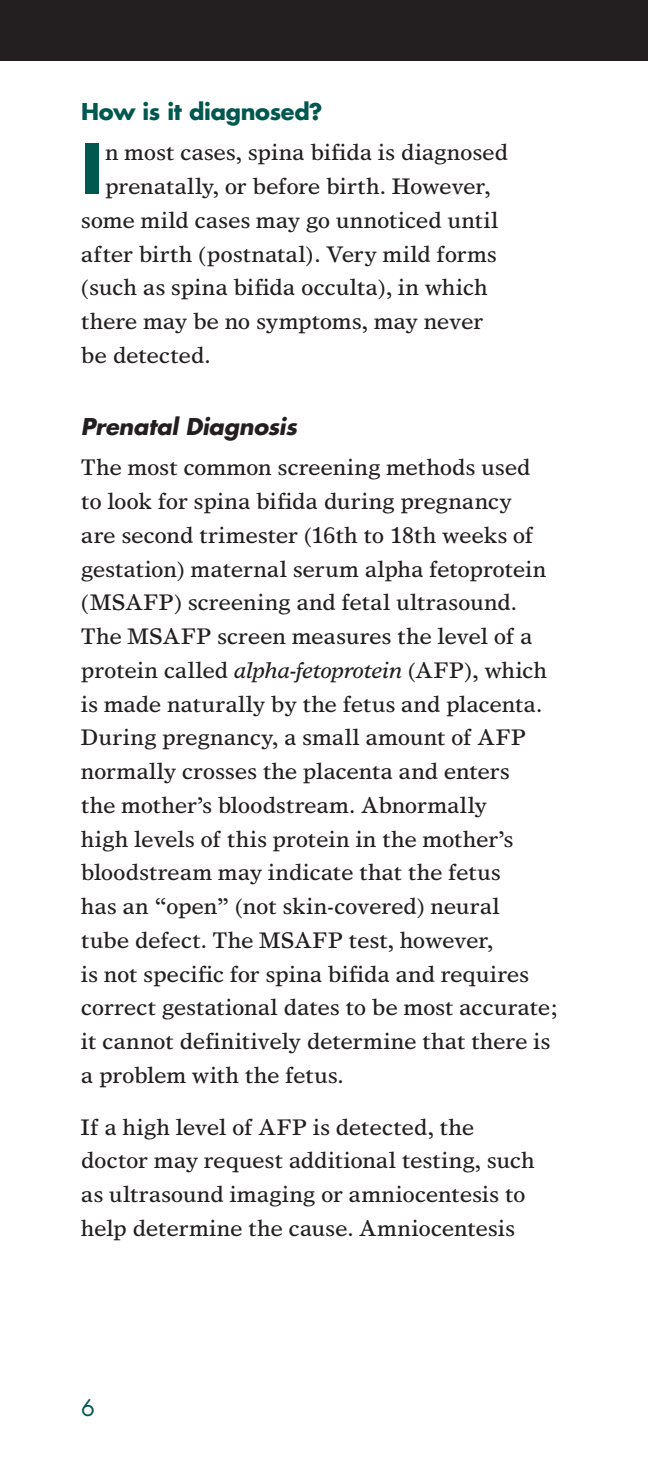
<style>
.page{position:relative;width:648px;height:1458px;background:#fff}
.page>*{position:absolute;margin:0;border:0;box-sizing:border-box;transform-origin:0 0}
.Drop_Body{font:700 67.27px "Futura Std";color:#00584e}
.Body_Text{font:22.5px/33.8px "Times Europa";letter-spacing:-.01em;color:#231f20}
.Drop_Body-2{font:22.5px "Times Europa";letter-spacing:-.01em;color:#231f20}
.Subheads{font:700 22.5px "Futura Std";letter-spacing:-.015em;color:#00584e}
.Subheads_2{font:italic 700 22.5px "Futura Std";letter-spacing:-.01em;color:#231f20}
.t1{font:22.5px "Futura Std";color:#00584e}
.s1{font-style:italic}
</style>
<div class="page">
<div style="left:0;top:0;width:648px;height:61px;background:#231f20"></div>
<h2 class="Subheads" style="left:81px;top:96px;width:243px">How is it diagnosed?</h2>
<p class="Drop_Body" style="left:81px;top:124px;width:23px">I</p>
<p class="Drop_Body-2" style="left:105px;top:139px;width:405px">n most cases, spina bifida is diagnosed</p>
<p class="Drop_Body-2" style="left:105px;top:173px;width:387px">prenatally, or before birth. However,</p>
<p class="Drop_Body-2" style="left:81px;top:207px;width:419px">some mild cases may go unnoticed until</p>
<p class="Drop_Body-2" style="left:81px;top:240px;width:417px">after birth (postnatal). Very mild forms</p>
<p class="Drop_Body-2" style="left:81px;top:274px;width:408px">(such as spina bifida occulta), in which</p>
<p class="Drop_Body-2" style="left:81px;top:308px;width:404px">there may be no symptoms, may never</p>
<p class="Drop_Body-2" style="left:81px;top:342px;width:131px">be detected.</p>
<h3 class="Subheads_2" style="left:81px;top:411px;width:217px">Prenatal Diagnosis</h3>
<p class="Body_Text" style="left:81px;top:450px;width:478px">The most common screening methods used<br>to look for spina bifida during pregnancy<br>are second trimester (16th to 18th weeks of gestation) maternal serum alpha fetoprotein (MSAFP) screening and fetal ultrasound.<br>The MSAFP screen measures the level of a protein called <span class="s1">alpha-fetoprotein</span> (AFP), which is made naturally by the fetus and placenta.<br>During pregnancy, a small amount of AFP normally crosses the placenta and enters<br>the mother’s bloodstream. Abnormally<br>high levels of this protein in the mother’s bloodstream may indicate that the fetus<br>has an “open” (not skin-covered) neural<br>tube defect. The MSAFP test, however,<br>is not specific for spina bifida and requires correct gestational dates to be most accurate; it cannot definitively determine that there is a problem with the fetus.</p>
<p class="Body_Text" style="left:81px;top:1110px;width:456px">If a high level of AFP is detected, the doctor may request additional testing, such as ultrasound imaging or amniocentesis to help determine the cause. Amniocentesis</p>
<p class="t1" style="left:81px;top:1393px;width:15px">6</p>
</div>
